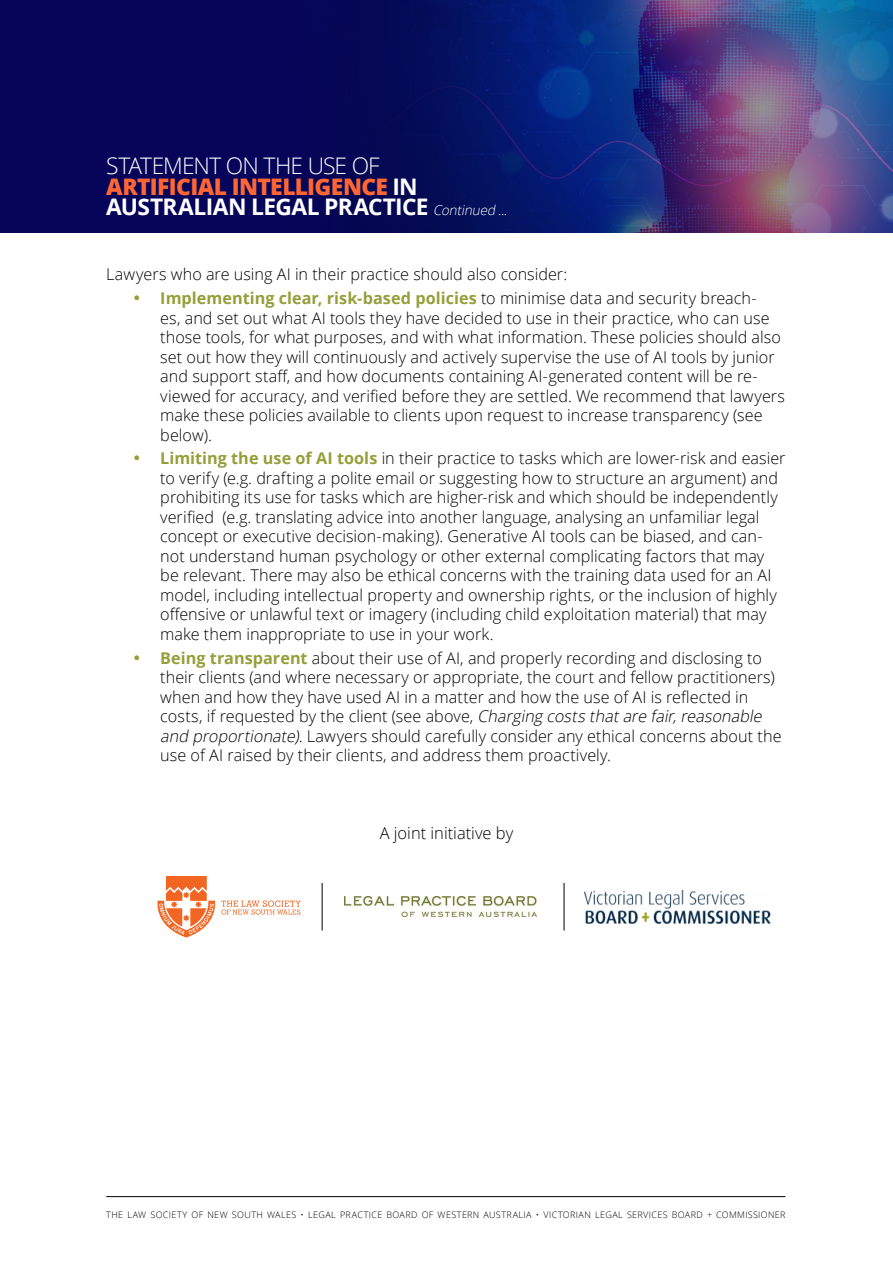
<style>
.page{position:relative;width:893px;height:1263px;background:#fff}
.page>*{position:absolute;margin:0;border:0;box-sizing:border-box;transform-origin:0 0}
.t1{font:700 22.8px/20.2px "Open Sans";letter-spacing:-.025em;color:#fff}
.t2{font:300 16.5px "Open Sans";color:#000}
.t3{font:300 16.2px/19.5px "Open Sans";color:#000}
.t4{font:300 9px "Open Sans";letter-spacing:.04em;color:#000}
.s1{font-weight:300}
.s2{font-weight:800;color:#f63}
.s3{font-weight:300;font-style:italic;font-size:13.5px}
.s4{color:#949f39}
.s5{font-weight:700;color:#949f39}
.s6{font-style:italic}
</style>
<div class="page">
<hr style="left:106px;top:1196px;width:679px;height:1px;background:#000">
<svg style="left:157px;top:876px;width:144px;height:61px"></svg>
<img style="left:344px;top:897px;width:193px;height:20px">
<img style="left:584px;top:890px;width:186px;height:33px">
<hr style="left:322px;top:883px;width:1px;height:47px;background:#000">
<hr style="left:564px;top:883px;width:1px;height:47px;background:#000">
<img style="left:0;top:0;width:893px;height:233px">
<h1 class="t1" style="left:106px;top:155px;width:405px"><span class="s1">STATEMENT ON THE USE OF<br></span><span class="s2">ARTIFICIAL INTELLIGENCE</span> IN<br>AUSTRALIAN LEGAL PRACTICE <span class="s3">Continued ...</span></h1>
<p class="t3" style="left:106px;top:264px;width:463px">Lawyers who are using AI in their practice should also consider:</p>
<p class="t3" style="left:160px;top:288px;width:626px;text-indent:-27px"><span class="s4">•</span> <span class="s5">Implementing clear, risk-based policies</span> to minimise data and security breach-<br>es, and set out what AI tools they have decided to use in their practice, who can use those tools, for what purposes, and with what information. These policies should also set out how they will continuously and actively supervise the use of AI tools by junior and support staff, and how documents containing AI-generated content will be re&shy;viewed for accuracy, and verified before they are settled. We recommend that lawyers make these policies available to clients upon request to increase transparency (see below).</p>
<p class="t3" style="left:160px;top:448px;width:627px;text-indent:-27px"><span class="s4">•</span> <span class="s5">Limiting the use of AI tools</span> in their practice to tasks which are lower-risk and easier to verify (e.g. drafting a polite email or suggesting how to structure an argument) and prohibiting its use for tasks which are higher-risk and which should be independently verified (e.g. translating advice into another language, analysing an unfamiliar legal concept or executive decision-making). Generative AI tools can be biased, and can&shy;not understand human psychology or other external complicating factors that may be relevant. There may also be ethical concerns with the training data used for an AI model, including intellectual property and ownership rights, or the inclusion of highly offensive or unlawful text or imagery (including child exploitation material) that may make them inappropriate to use in your work.</p>
<p class="t3" style="left:160px;top:647px;width:623px;text-indent:-27px"><span class="s4">•</span> <span class="s5">Being transparent</span> about their use of AI, and properly recording and disclosing to their clients (and where necessary or appropriate, the court and fellow practitioners) when and how they have used AI in a matter and how the use of AI is reflected in costs, if requested by the client (see above, <span class="s6">Charging costs thatare fair,reasonable and proportionate)</span>. Lawyers should carefully consider any ethical concerns about the use of AI raised by their clients, and address them proactively.</p>
<p class="t2" style="left:380px;top:822px;width:135px">A joint initiative by</p>
<p class="t4" style="left:106px;top:1208px;width:681px">THE LAW SOCIETY OF NEW SOUTH WALES • LEGAL PRACTICE BOARD OF WESTERN AUSTRALIA • VICTORIAN LEGAL SERVICES BOARD + COMMISSIONER</p>
</div>
